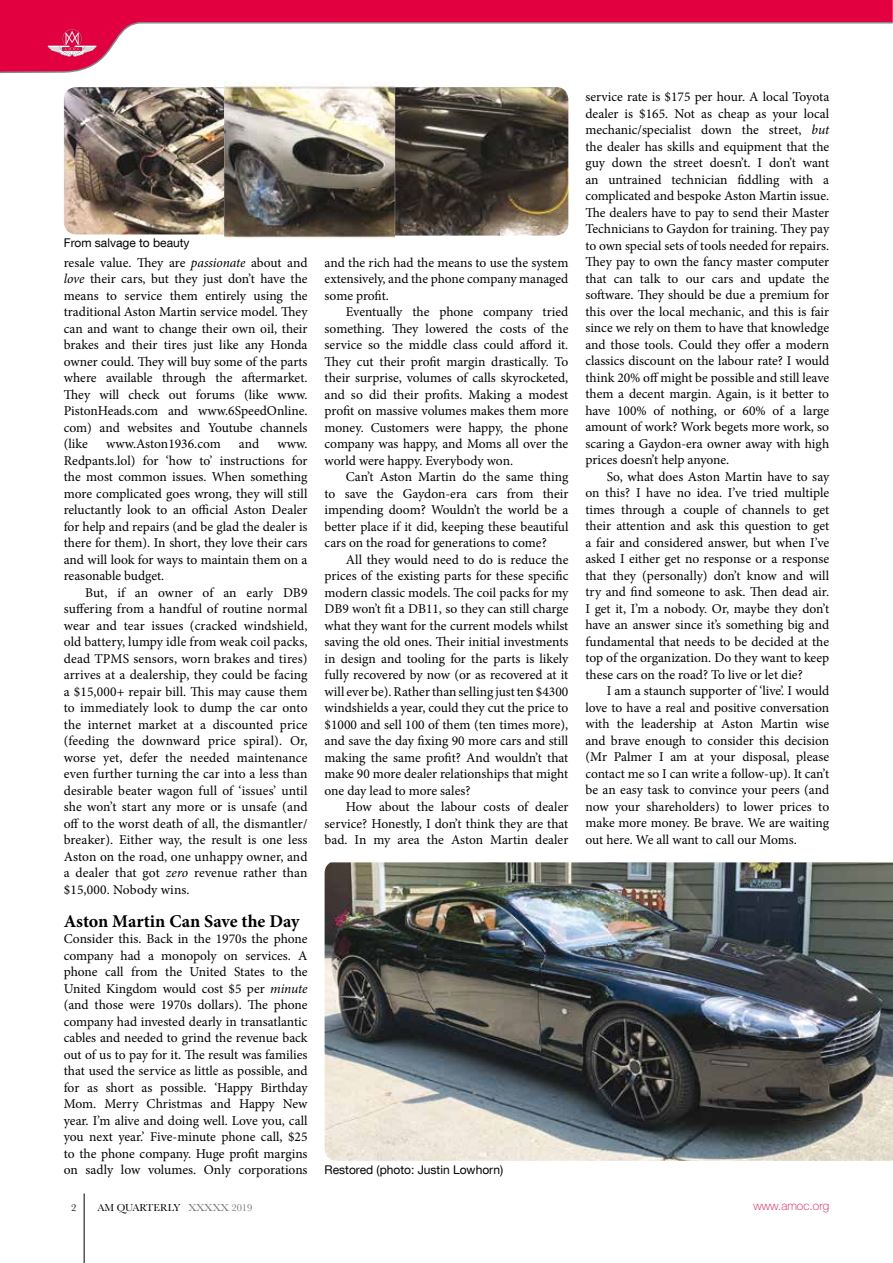
<style>
.page{position:relative;width:893px;height:1263px;background:#fff}
.page>*{position:absolute;margin:0;border:0;box-sizing:border-box;transform-origin:0 0}
.t1{font:700 18px "Minion Pro";letter-spacing:-.005em;color:#000}
.t2{font:13.5px/16.5px "Minion Pro";letter-spacing:-.005em;color:#000;text-align:justify}
.t3{font:12px "Helvetica Neue LT Com";color:#000}
.t4{font:100 12px "Helvetica Neue LT Pro";color:#e20040}
.t5{font:10.5px "Baskerville";color:#000}
.s1{font-style:italic}
.s2{color:#707172}
</style>
<div class="page">
<svg style="left:0;top:0;width:893px;height:74px"></svg>
<svg style="left:48px;top:29px;width:49px;height:28px"></svg>
<hr style="left:84px;top:1193px;width:1px;height:70px;background:#000">
<img style="left:64px;top:87px;width:160px;height:147px">
<img style="left:224px;top:82px;width:171px;height:156px">
<img style="left:395px;top:87px;width:173px;height:149px">
<img style="left:325px;top:862px;width:568px;height:299px">
<p class="t3" style="left:64px;top:236px;width:127px">From salvage to beauty</p>
<p class="t2" style="left:64px;top:254px;width:245px">resale value. They are <span class="s1">passionate</span> about and <span class="s1">love</span> their cars, but they just don’t have the means to service them entirely using the traditional Aston Martin service model. They can and want to change their own oil, their brakes and their tires just like any Honda owner could. They will buy some of the parts where available through the aftermarket.<br>They will check out forums (like www.<br>PistonHeads.com and www.6SpeedOnline. com) and websites and Youtube channels (like</p>
<p class="t2" style="left:106px;top:436px;width:116px">www.Aston1936.com</p>
<p class="t2" style="left:239px;top:436px;width:22px">and</p>
<p class="t2" style="left:64px;top:436px;width:245px;text-indent:214px">www.<br>Redpants.lol) for ‘how to’ instructions for the most common issues. When something more complicated goes wrong, they will still reluctantly look to an official Aston Dealer for help and repairs (and be glad the dealer is there for them). In short, they love their cars and will look for ways to maintain them on a reasonable budget.</p>
<p class="t2" style="left:64px;top:584px;width:245px;text-indent:21px">But, if an owner of an early DB9 suffering from a handful of routine normal wear and tear issues (cracked windshield, old battery, lumpy idle from weak coil packs, dead TPMS sensors, worn brakes and tires) arrives at a dealership, they could be facing a $15,000+ repair bill. This may cause them to immediately look to dump the car onto the internet market at a discounted price (feeding the downward price spiral). Or, worse yet, defer the needed maintenance even further turning the car into a less than desirable beater wagon full of ‘issues’ until she won’t start any more or is unsafe (and off to the worst death of all, the dismantler/ breaker). Either way, the result is one less Aston on the road, one unhappy owner, and a dealer that got <span class="s1">zero</span> revenue rather than $15,000. Nobody wins.</p>
<h1 class="t1" style="left:64px;top:908px;width:237px">Aston Martin Can Save the Day</h1>
<p class="t2" style="left:64px;top:931px;width:245px">Consider this. Back in the 1970s the phone company had a monopoly on services. A phone call from the United States to the United Kingdom would cost $5 per <span class="s1">minute </span>(and those were 1970s dollars). The phone company had invested dearly in transatlantic cables and needed to grind the revenue back out of us to pay for it. The result was families that used the service as little as possible, and for as short as possible. ‘Happy Birthday Mom. Merry Christmas and Happy New year. I’m alive and doing well. Love you, call you next year.’ Five-minute phone call, $25 to the phone company. Huge profit margins on sadly low volumes. Only corporations</p>
<p class="t2" style="left:325px;top:254px;width:245px">and the rich had the means to use the system extensively, and the phone company managed some profit.</p>
<p class="t2" style="left:325px;top:303px;width:245px;text-indent:21px">Eventually the phone company tried something. They lowered the costs of the service so the middle class could afford it.<br>They cut their profit margin drastically. To their surprise, volumes of calls skyrocketed, and so did their profits. Making a modest profit on massive volumes makes them more money. Customers were happy, the phone company was happy, and Moms all over the world were happy. Everybody won.</p>
<p class="t2" style="left:325px;top:468px;width:245px;text-indent:21px">Can’t Aston Martin do the same thing to save the Gaydon-era cars from their impending doom? Wouldn’t the world be a better place if it did, keeping these beautiful cars on the road for generations to come?</p>
<p class="t2" style="left:325px;top:551px;width:245px;text-indent:21px">All they would need to do is reduce the prices of the existing parts for these specific modern classic models. The coil packs for my DB9 won’t fit a DB11, so they can still charge what they want for the current models whilst saving the old ones. Their initial investments in design and tooling for the parts is likely fully recovered by now (or as recovered at it will ever be). Rather than selling just ten $4300 windshields a year, could they cut the price to $1000 and sell 100 of them (ten times more), and save the day fixing 90 more cars and still making the same profit? And wouldn’t that make 90 more dealer relationships that might one day lead to more sales?</p>
<p class="t2" style="left:325px;top:798px;width:245px;text-indent:21px">How about the labour costs of dealer service? Honestly, I don’t think they are that bad. In my area the Aston Martin dealer</p>
<p class="t2" style="left:585px;top:89px;width:245px">service rate is $175 per hour. A local Toyota dealer is $165. Not as cheap as your local mechanic/specialist down the street, <span class="s1">but </span>the dealer has skills and equipment that the guy down the street doesn’t. I don’t want an untrained technician fiddling with a complicated and bespoke Aston Martin issue.<br>The dealers have to pay to send their Master Technicians to Gaydon for training. They pay to own special sets of tools needed for repairs.<br>They pay to own the fancy master computer that can talk to our cars and update the software. They should be due a premium for this over the local mechanic, and this is fair since we rely on them to have that knowledge and those tools. Could they offer a modern classics discount on the labour rate? I would think 20% off might be possible and still leave them a decent margin. Again, is it better to have 100% of nothing, or 60% of a large amount of work? Work begets more work, so scaring a Gaydon-era owner away with high prices doesn’t help anyone.</p>
<p class="t2" style="left:585px;top:468px;width:245px;text-indent:21px">So, what does Aston Martin have to say on this? I have no idea. I’ve tried multiple times through a couple of channels to get their attention and ask this question to get a fair and considered answer, but when I’ve asked I either get no response or a response that they (personally) don’t know and will try and find someone to ask. Then dead air.<br>I get it, I’m a nobody. Or, maybe they don’t have an answer since it’s something big and fundamental that needs to be decided at the top of the organization. Do they want to keep these cars on the road? To live or let die?</p>
<p class="t2" style="left:585px;top:683px;width:245px;text-indent:21px">I am a staunch supporter of ‘live’. I would love to have a real and positive conversation with the leadership at Aston Martin wise and brave enough to consider this decision (Mr Palmer I am at your disposal, please contact me so I can write a follow-up). It can’t be an easy task to convince your peers (and now your shareholders) to lower prices to make more money. Be brave. We are waiting out here. We all want to call our Moms.</p>
<p class="t3" style="left:325px;top:1162px;width:180px">Restored (photo: Justin Lowhorn)</p>
<p class="t5" style="left:71px;top:1201px;width:7px">2</p>
<p class="t5" style="left:97px;top:1201px;width:157px">AM QUARTERLY <span class="s2">XXXXX 2019</span></p>
<p class="t4" style="left:753px;top:1198px;width:77px">www.amoc.org</p>
</div>
